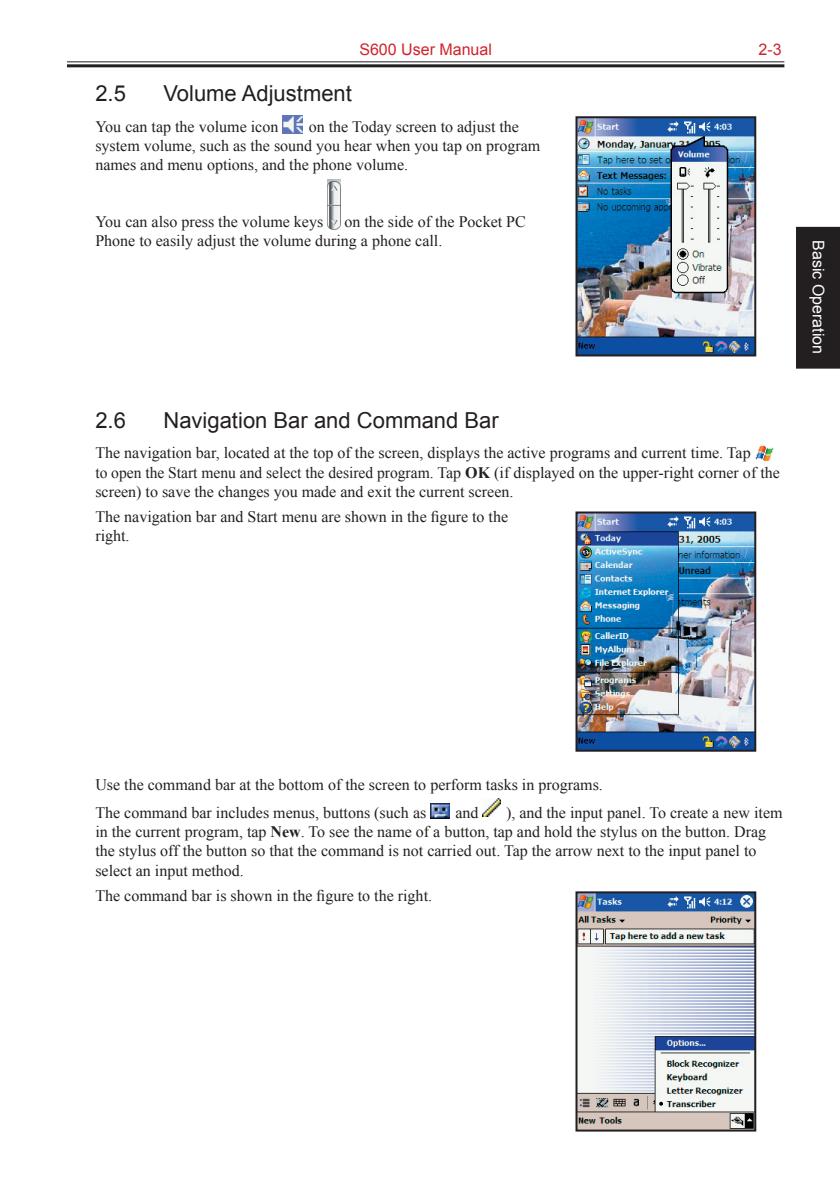
<style>
.page{position:relative;width:840px;height:1191px;background:#fff}
.page>*{position:absolute;margin:0;border:0;box-sizing:border-box;transform-origin:0 0}
.t1{font:22px "Arial";color:#231f20}
.t2{font:16px/19.2px "Times New Roman";color:#231f20}
.t3{font:16px "Arial";color:#d1232a}
.t4{font:16px "Arial";color:#fff}
.s1{font-weight:700}
</style>
<div class="page">
<hr style="left:67px;top:61px;width:717px;height:1px;background:#231f20">
<hr style="left:67px;top:64px;width:717px;height:3px;background:#231f20">
<div style="left:796px;top:227px;width:43px;height:142px;background:#231f20"></div>
<img style="left:282px;top:116px;width:20px;height:17px">
<img style="left:327px;top:179px;width:13px;height:51px">
<img style="left:755px;top:445px;width:19px;height:17px">
<img style="left:430px;top:803px;width:19px;height:15px">
<img style="left:482px;top:798px;width:18px;height:18px">
<img style="left:578px;top:119px;width:174px;height:234px">
<div style="left:575px;top:116px;width:180px;height:240px;border:2px solid #231f20"></div>
<img style="left:578px;top:514px;width:174px;height:234px">
<div style="left:575px;top:511px;width:180px;height:240px;border:2px solid #231f20"></div>
<img style="left:578px;top:894px;width:174px;height:234px">
<div style="left:575px;top:891px;width:180px;height:240px;border:2px solid #231f20"></div>
<p class="t3" style="left:359px;top:39px;width:134px">S600 User Manual</p>
<p class="t3" style="left:758px;top:39px;width:25px">2-3</p>
<h1 class="t1" style="left:95px;top:79px;width:32px">2.5</h1>
<h1 class="t1" style="left:163px;top:79px;width:190px">Volume Adjustment</h1>
<p class="t2" style="left:95px;top:117px;width:184px">You can tap the volume icon</p>
<p class="t2" style="left:95px;top:117px;width:446px;text-indent:213px">on the Today screen to adjust the system volume, such as the sound you hear when you tap on program names and menu options, and the phone volume.</p>
<p class="t2" style="left:95px;top:212px;width:432px;text-indent:249px">on the side of the Pocket PC<br>Phone to easily adjust the volume during a phone call.</p>
<p class="t2" style="left:95px;top:212px;width:229px">You can also press the volume keys</p>
<h1 class="t1" style="left:95px;top:406px;width:32px">2.6</h1>
<h1 class="t1" style="left:163px;top:406px;width:337px">Navigation Bar and Command Bar</h1>
<p class="t2" style="left:95px;top:443px;width:685px">The navigation bar, located at the top of the screen, displays the active programs and current time. Tap<br>to open the Start menu and select the desired program. Tap <span class="s1">OK</span> (if displayed on the upper-right corner of the screen) to save the changes you made and exit the current screen.</p>
<p class="t2" style="left:95px;top:506px;width:414px">The navigation bar and Start menu are shown in the figure to the right.</p>
<p class="t4" style="left:828px;top:240px;width:115px;rotate:90deg">Basic Operation</p>
<p class="t2" style="left:95px;top:770px;width:509px;line-height:28.4px">Use the command bar at the bottom of the screen to perform tasks in programs.<br>The command bar includes menus, buttons (such as</p>
<p class="t2" style="left:95px;top:803px;width:688px;text-indent:410px">), and the input panel. To create a new item in the current program, tap <span class="s1">New</span>. To see the name of a button, tap and hold the stylus on the button. Drag the stylus off the button so that the command is not carried out. Tap the arrow next to the input panel to select an input method.</p>
<p class="t2" style="left:95px;top:885px;width:338px">The command bar is shown in the figure to the right.</p>
<p class="t2" style="left:455px;top:803px;width:25px">and</p>
</div>
